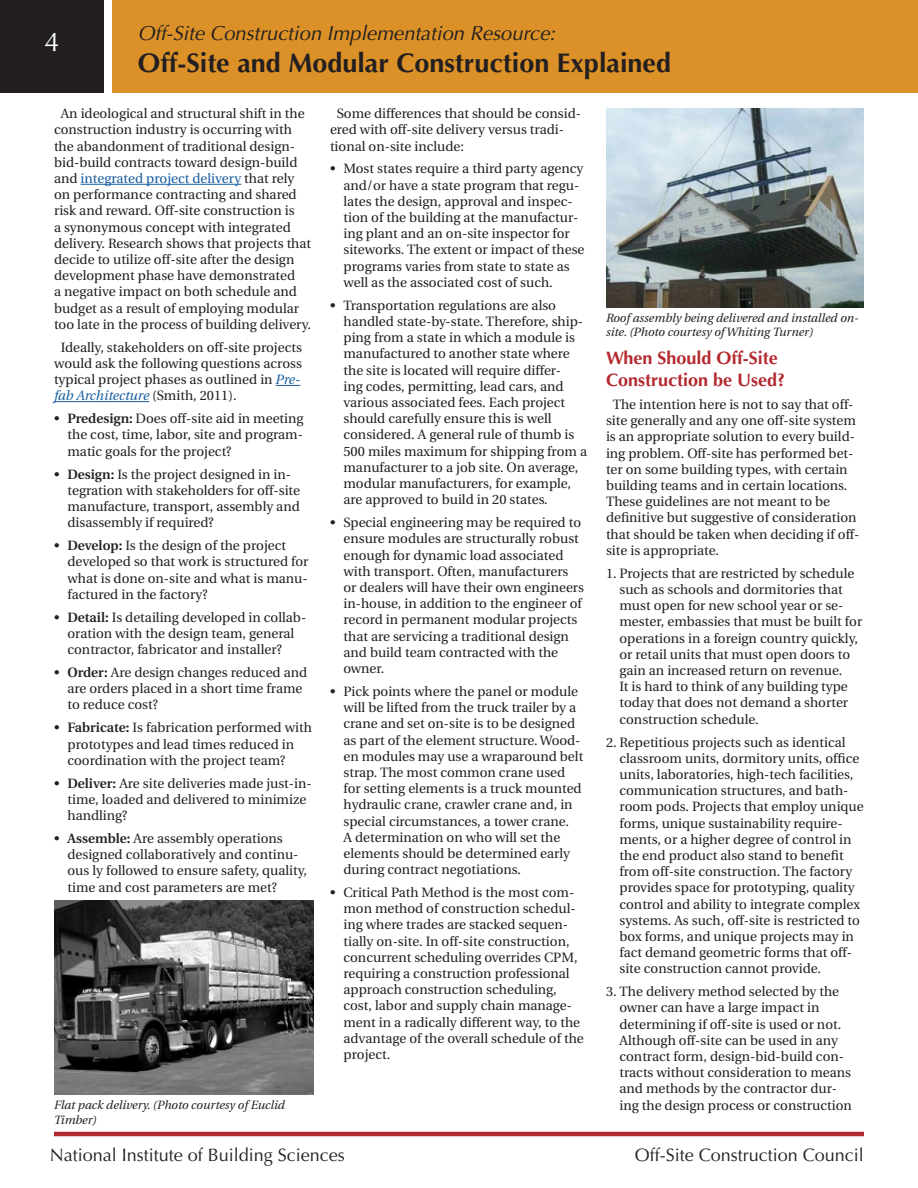
<style>
.page{position:relative;width:918px;height:1188px;background:#fff}
.page>*{position:absolute;margin:0;border:0;box-sizing:border-box;transform-origin:0 0}
.t1{font:700 27px "Optima";color:#231f20}
.t2{font:27px "Optima";color:#fff}
.t3{font:italic 20.25px "Optima";color:#231f20}
.t4{font:18px "Optima";color:#231f20}
.subhead{font:700 18px/21.6px "Optima";color:#b3292f}
.hanging_indent{font:13.5px/16.2px "Utopia";color:#231f20}
.t5{font:italic 12px/14.4px "Utopia";color:#231f20}
.s1{color:#175d9e}
.s2{font-style:italic;color:#175d9e}
.s3{font-weight:600}
</style>
<div class="page">
<div style="left:112px;top:0;width:806px;height:93px;background:#db9127"></div>
<div style="left:0;top:0;width:104px;height:93px;background:#231f20"></div>
<hr style="left:54px;top:1132px;width:810px;height:4px;background:#b3292f">
<hr style="left:81px;top:184px;width:160px;height:1px;background:#175d9e">
<svg style="left:276px;top:385px;width:24px;height:1px"></svg>
<hr style="left:54px;top:401px;width:95px;height:1px;background:#175d9e">
<img style="left:54px;top:901px;width:260px;height:194px">
<img style="left:606px;top:108px;width:258px;height:199px">
<h1 class="t2" style="left:44px;top:26px;width:17px">4</h1>
<h2 class="t3" style="left:138px;top:21px;width:419px">Off-Site Construction Implementation Resource:</h2>
<h1 class="t1" style="left:138px;top:48px;width:535px">Off-Site and Modular Construction Explained</h1>
<p class="hanging_indent" style="left:54px;top:106px;width:259px;text-indent:7px">An ideological and structural shift in the construction industry is occurring with the abandonment of traditional design&shy;bid-build contracts toward design-build and <span class="s1">integrated project delivery</span> that rely on performance contracting and shared risk and reward. Off-site construction is<br>a synonymous concept with integrated delivery. Research shows that projects that decide to utilize off-site after the design development phase have demonstrated<br>a negative impact on both schedule and budget as a result of employing modular too late in the process of building delivery.</p>
<p class="hanging_indent" style="left:54px;top:339px;width:249px;text-align:justify;text-indent:7px">Ideally, stakeholders on off-site projects would ask the following questions across typical project phases as outlined in <span class="s2">Pre&shy;fab Architecture</span> (Smith, 2011).</p>
<p class="hanging_indent" style="left:68px;top:411px;width:238px;text-align:justify;text-indent:-14px">• <span class="s3">Predesign:</span> Does off-site aid in meeting the cost, time, labor, site and program&shy;matic goals for the project?</p>
<p class="hanging_indent" style="left:68px;top:466px;width:234px;text-indent:-14px">• <span class="s3">Design:</span> Is the project designed in in&shy;tegration with stakeholders for off-site manufacture, transport, assembly and disassembly if required?</p>
<p class="hanging_indent" style="left:68px;top:538px;width:243px;text-indent:-14px">• <span class="s3">Develop:</span> Is the design of the project developed so that work is structured for what is done on-site and what is manu&shy;factured in the factory?</p>
<p class="hanging_indent" style="left:68px;top:609px;width:240px;text-indent:-14px">• <span class="s3">Detail:</span> Is detailing developed in collab&shy;oration with the design team, general contractor, fabricator and installer?</p>
<p class="hanging_indent" style="left:68px;top:665px;width:241px;text-indent:-14px">• <span class="s3">Order:</span> Are design changes reduced and are orders placed in a short time frame to reduce cost?</p>
<p class="hanging_indent" style="left:68px;top:720px;width:246px;text-indent:-14px">• <span class="s3">Fabricate:</span> Is fabrication performed with prototypes and lead times reduced in coordination with the project team?</p>
<p class="hanging_indent" style="left:68px;top:775px;width:246px;text-indent:-14px">• <span class="s3">Deliver:</span> Are site deliveries made just-in&shy;time, loaded and delivered to minimize handling?</p>
<p class="hanging_indent" style="left:68px;top:831px;width:241px;text-indent:-14px">• <span class="s3">Assemble:</span> Are assembly operations designed collaboratively and continu&shy;ous ly followed to ensure safety, quality, time and cost parameters are met?</p>
<p class="t5" style="left:54px;top:1098px;width:232px">Flat pack delivery. (Photo courtesy of Euclid<br>Timber)</p>
<p class="hanging_indent" style="left:330px;top:106px;width:253px;text-indent:7px">Some differences that should be consid&shy;ered with off-site delivery versus tradi&shy;tional on-site include:</p>
<p class="hanging_indent" style="left:344px;top:161px;width:243px;text-indent:-14px">• Most states require a third party agency and/or have a state program that regu&shy;lates the design, approval and inspec&shy;tion of the building at the manufactur&shy;ing plant and an on-site inspector for siteworks. The extent or impact of these programs varies from state to state as well as the associated cost of such.</p>
<p class="hanging_indent" style="left:344px;top:297px;width:245px;text-indent:-14px">• Transportation regulations are also handled state-by-state. Therefore, ship&shy;ping from a state in which a module is manufactured to another state where the site is located will require differ-<br>ing codes, permitting, lead cars, and various associated fees. Each project should carefully ensure this is well considered. A general rule of thumb is 500 miles maximum for shipping from a manufacturer to a job site. On average, modular manufacturers, for example, are approved to build in 20 states.</p>
<p class="hanging_indent" style="left:344px;top:515px;width:242px;text-indent:-14px">• Special engineering may be required to ensure modules are structurally robust enough for dynamic load associated with transport. Often, manufacturers or dealers will have their own engineers in-house, in addition to the engineer of record in permanent modular projects that are servicing a traditional design and build team contracted with the owner.</p>
<p class="hanging_indent" style="left:344px;top:684px;width:241px;text-indent:-14px">• Pick points where the panel or module will be lifted from the truck trailer by a crane and set on-site is to be designed as part of the element structure. Wood&shy;en modules may use a wraparound belt strap. The most common crane used for setting elements is a truck mounted hydraulic crane, crawler crane and, in special circumstances, a tower crane.<br>A determination on who will set the elements should be determined early during contract negotiations.</p>
<p class="hanging_indent" style="left:344px;top:885px;width:242px;text-indent:-14px">• Critical Path Method is the most com&shy;mon method of construction schedul&shy;ing where trades are stacked sequen&shy;tially on-site. In off-site construction, concurrent scheduling overrides CPM, requiring a construction professional approach construction scheduling, cost, labor and supply chain manage&shy;ment in a radically different way, to the advantage of the overall schedule of the project.</p>
<p class="t5" style="left:606px;top:311px;width:254px">Roof assembly being delivered and installed on&shy;site. (Photo courtesy of Whiting Turner)</p>
<p class="subhead" style="left:606px;top:348px;width:181px">When Should Off-Site<br>Construction be Used?</p>
<p class="hanging_indent" style="left:606px;top:397px;width:255px;text-indent:7px">The intention here is not to say that off&shy;site generally and any one off-site system is an appropriate solution to every build&shy;ing problem. Off-site has performed bet&shy;ter on some building types, with certain building teams and in certain locations.<br>These guidelines are not meant to be definitive but suggestive of consideration that should be taken when deciding if off&shy;site is appropriate.</p>
<p class="hanging_indent" style="left:620px;top:565px;width:244px;text-indent:-14px">1. Projects that are restricted by schedule such as schools and dormitories that must open for new school year or se&shy;mester, embassies that must be built for operations in a foreign country quickly, or retail units that must open doors to gain an increased return on revenue.<br>It is hard to think of any building type today that does not demand a shorter construction schedule.</p>
<p class="hanging_indent" style="left:620px;top:734px;width:246px;text-indent:-14px">2. Repetitious projects such as identical classroom units, dormitory units, office units, laboratories, high-tech facilities, communication structures, and bath&shy;room pods. Projects that employ unique forms, unique sustainability require&shy;ments, or a higher degree of control in the end product also stand to benefit from off-site construction. The factory provides space for prototyping, quality control and ability to integrate complex systems. As such, off-site is restricted to box forms, and unique projects may in fact demand geometric forms that off&shy;site construction cannot provide.</p>
<p class="hanging_indent" style="left:620px;top:984px;width:234px;text-indent:-14px">3. The delivery method selected by the owner can have a large impact in determining if off-site is used or not.<br>Although off-site can be used in any contract form, design-bid-build con&shy;tracts without consideration to means and methods by the contractor dur&shy;ing the design process or construction</p>
<h3 class="t4" style="left:50px;top:1144px;width:297px">National Institute of Building Sciences</h3>
<h3 class="t4" style="left:635px;top:1144px;width:231px">Off-Site Construction Council</h3>
</div>
